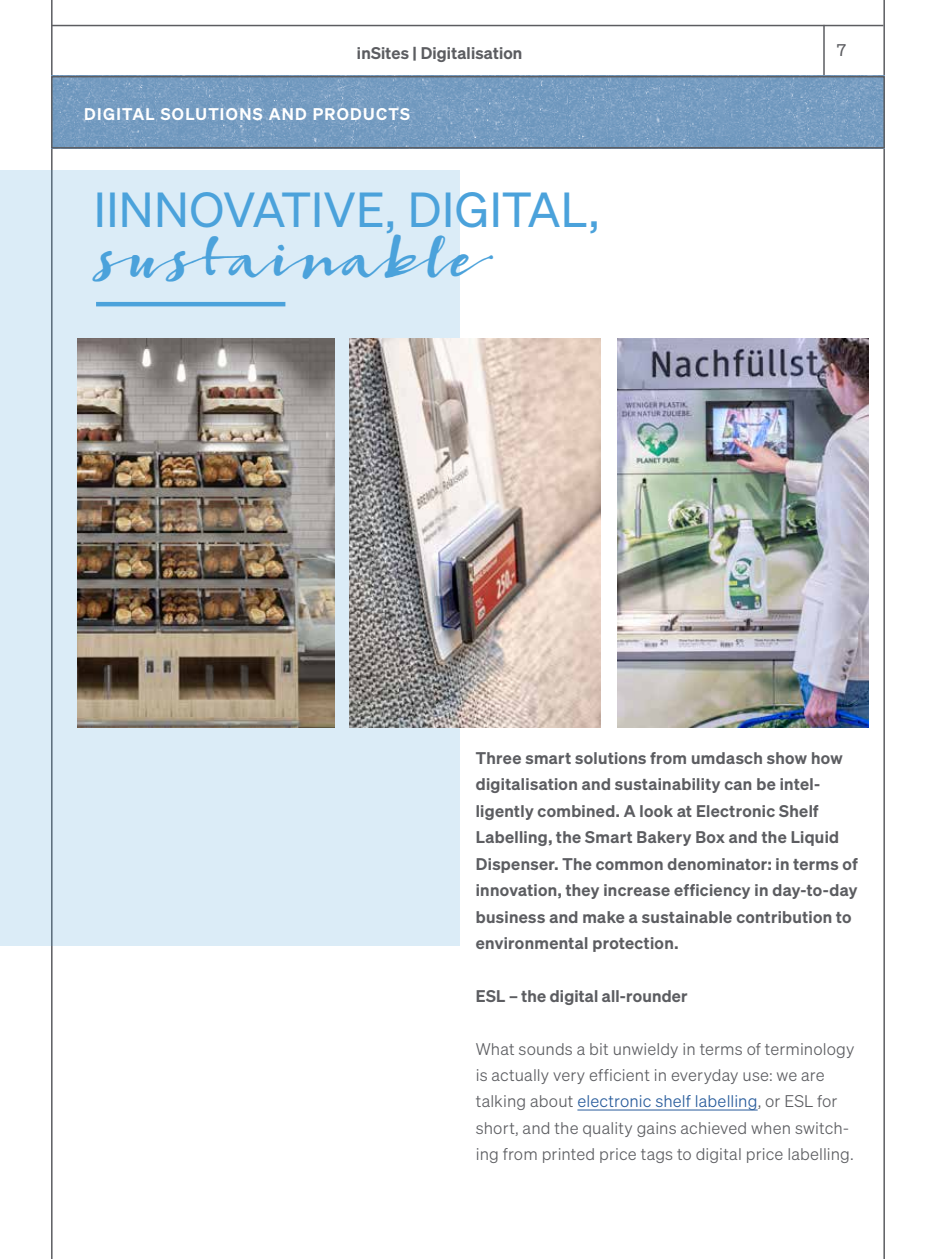
<style>
.page{position:relative;width:936px;height:1259px;background:#fff}
.page>*{position:absolute;margin:0;border:0;box-sizing:border-box;transform-origin:0 0}
.t1{font:48px "Sohne Buch";color:#4ba2db}
.t2{font:48px "Bambusa Pro Bold";letter-spacing:-.04em;color:#4ba2db}
.t3{font:600 16.5px/26.4px "Sohne";letter-spacing:.02em;color:#5c5d61}
.t4{font:16.5px/26.4px "Sohne Leicht";letter-spacing:.01em;color:#5c5d61}
.t5{font:600 16.5px "Sohne";letter-spacing:.085em;color:#fff}
.t6{font:16.5px "Sohne Buch";color:#5c5d61}
.s1{color:#275b9b}
</style>
<div class="page">
<hr style="left:52px;top:25px;width:831px;height:1px;background:#5c5d61">
<hr style="left:823px;top:25px;width:1px;height:52px;background:#5c5d61">
<hr style="left:51px;top:0;width:2px;height:1259px;background:#5c5d61">
<hr style="left:883px;top:0;width:1px;height:1259px;background:#5c5d61">
<div style="left:0;top:170px;width:459px;height:775px;background:#dbecf7"></div>
<img style="left:54px;top:79px;width:827px;height:66px">
<div style="left:51px;top:76px;width:833px;height:72px;border:2px solid #5c5d61"></div>
<hr style="left:577px;top:1109px;width:180px;height:1px;background:#275b9b">
<img style="left:617px;top:338px;width:251px;height:390px">
<img style="left:78px;top:338px;width:256px;height:390px">
<hr style="left:96px;top:302px;width:189px;height:4px;background:#4ba2db">
<img style="left:349px;top:338px;width:251px;height:390px">
<p class="t3" style="left:357px;top:40px;width:167px">inSites | Digitalisation</p>
<p class="t6" style="left:837px;top:41px;width:10px">7</p>
<p class="t5" style="left:84px;top:103px;width:327px">DIGITAL SOLUTIONS AND PRODUCTS</p>
<h1 class="t1" style="left:94px;top:181px;width:507px">IINNOVATIVE, DIGITAL,</h1>
<h1 class="t2" style="left:83px;top:231px;width:390px">sustainable</h1>
<p class="t3" style="left:476px;top:744px;width:383px">Three smart solutions from umdasch show how digitalisation and sustainability can be intel&shy;ligently combined. A look at Electronic Shelf Labelling, the Smart Bakery Box and the Liquid Dispenser. The common denominator: in terms of innovation, they increase efficiency in day-to-day business and make a sustainable contribution to environmental protection.</p>
<p class="t3" style="left:476px;top:982px;width:213px">ESL – the digital all-rounder</p>
<p class="t4" style="left:476px;top:1035px;width:380px">What sounds a bit unwieldy in terms of terminology is actually very efficient in everyday use: we are talking about <span class="s1">electronic shelf labelling</span>, or ESL for short, and the quality gains achieved when switch&shy;ing from printed price tags to digital price labelling.</p>
</div>
